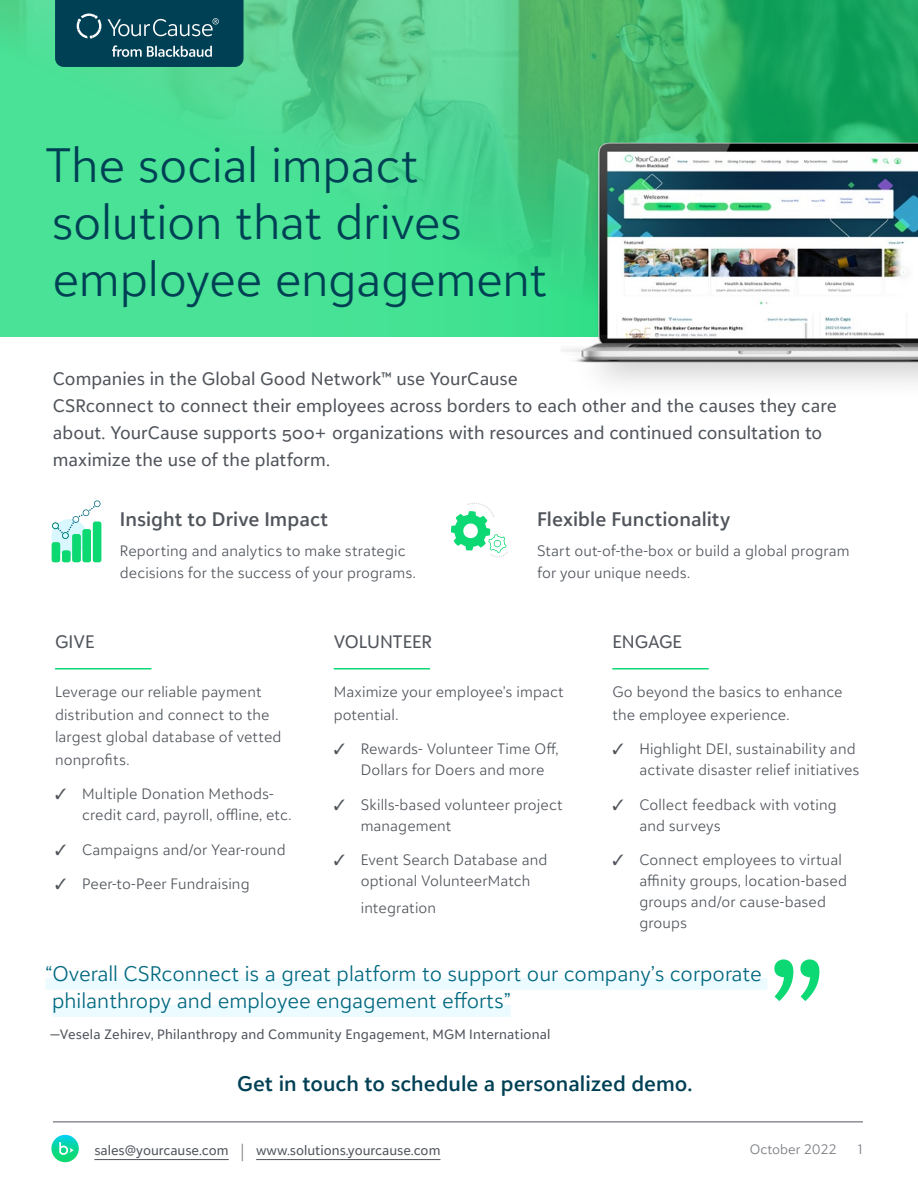
<style>
.page{position:relative;width:918px;height:1188px;background:#fff}
.page>*{position:absolute;margin:0;border:0;box-sizing:border-box;transform-origin:0 0}
.t1{font:300 48px/57px "BLKB Sans";letter-spacing:-.005em;color:#004054}
.t2{font:300 21px/27px "BLKB Sans";color:#006880}
.t3{font:600 21px "Blackbaud Sans";color:#004054}
.t4{font:600 19.5px "BLKB Sans";color:#51555c}
.t5{font:18px/27px "BLKB Sans";color:#51555c}
.t6{font:300 15px/21px "BLKB Sans";letter-spacing:.01em;color:#51555c}
.t7{font:13.5px "BLKB Sans";letter-spacing:.01em;color:#51555c}
.t8{font:300 13.5px "BLKB Sans";color:#74777d}
.s1{font-weight:300;font-size:20.25px;color:#74777d}
</style>
<div class="page">
<svg style="left:0;top:0;width:918px;height:337px;background:#47d48b"></svg>
<div style="left:45px;top:978px;width:722px;height:12px;background:#ebfbff"></div>
<div style="left:52px;top:1005px;width:459px;height:12px;background:#ebfbff"></div>
<svg style="left:774px;top:959px;width:45px;height:42px"></svg>
<svg style="left:451px;top:503px;width:57px;height:55px"></svg>
<hr style="left:55px;top:668px;width:96px;height:2px;background:#0cd973">
<hr style="left:334px;top:668px;width:96px;height:2px;background:#0cd973">
<hr style="left:612px;top:668px;width:97px;height:2px;background:#0cd973">
<hr style="left:53px;top:1122px;width:810px;height:1px;background:#51555c">
<hr style="left:94px;top:1159px;width:135px;height:1px;background:#51555c">
<hr style="left:256px;top:1159px;width:185px;height:1px;background:#51555c">
<svg style="left:51px;top:1135px;width:28px;height:27px"></svg>
<svg style="left:59px;top:1142px;width:15px;height:13px"></svg>
<img style="left:561px;top:78px;width:357px;height:305px">
<svg style="left:51px;top:519px;width:37px;height:37px"></svg>
<div style="left:52px;top:542px;width:8px;height:20px;background:#0dd973;border-radius:2px"></div>
<div style="left:62px;top:551px;width:8px;height:11px;background:#0dd973;border-radius:2px"></div>
<div style="left:72px;top:534px;width:9px;height:28px;background:#0dd973;border-radius:2px"></div>
<div style="left:83px;top:529px;width:8px;height:33px;background:#0dd973;border-radius:2px"></div>
<div style="left:93px;top:522px;width:8px;height:40px;background:#0dd973;border-radius:2px"></div>
<svg style="left:52px;top:500px;width:49px;height:39px"></svg>
<svg style="left:55px;top:0;width:189px;height:67px;background:#134e61"></svg>
<h1 class="t1" style="left:45px;top:136px;width:503px">The social impact solution that drives employee engagement</h1>
<p class="t5" style="left:53px;top:364px;width:785px">Companies in the Global Good Network™ use YourCause<br>CSRconnect to connect their employees across borders to each other and the causes they care about. YourCause supports 500+ organizations with resources and continued consultation to maximize the use of the platform.</p>
<h3 class="t4" style="left:120px;top:507px;width:210px">Insight to Drive Impact</h3>
<p class="t6" style="left:120px;top:539px;width:297px;line-height:22.5px">Reporting and analytics to make strategic decisions for the success of your programs.</p>
<h3 class="t4" style="left:537px;top:507px;width:195px">Flexible Functionality</h3>
<p class="t6" style="left:537px;top:539px;width:314px;line-height:22.5px">Start out-of-the-box or build a global program for your unique needs.</p>
<p class="t5" style="left:55px;top:628px;width:41px">GIVE</p>
<p class="t6" style="left:55px;top:681px;width:228px;line-height:22.5px">Leverage our reliable payment distribution and connect to the largest global database of vetted nonprofits.</p>
<p class="t6" style="left:82px;top:783px;width:211px;text-indent:-27px">✓ Multiple Donation Methods&shy;credit card, payroll, offline, etc.</p>
<p class="t6" style="left:55px;top:839px;width:232px">✓ Campaigns and/or Year-round</p>
<p class="t6" style="left:55px;top:873px;width:196px">✓ Peer-to-Peer Fundraising</p>
<p class="t5" style="left:334px;top:628px;width:100px">VOLUNTEER</p>
<p class="t6" style="left:334px;top:681px;width:232px;line-height:22.5px">Maximize your employee’s impact potential.</p>
<p class="t6" style="left:361px;top:738px;width:199px;text-indent:-27px">✓ Rewards- Volunteer Time Off,<br>Dollars for Doers and more</p>
<p class="t6" style="left:361px;top:794px;width:204px;text-indent:-27px">✓ Skills-based volunteer project management</p>
<p class="t6" style="left:361px;top:849px;width:188px;text-indent:-27px">✓ Event Search Database and optional VolunteerMatch</p>
<p class="t6" style="left:361px;top:897px;width:77px">integration</p>
<p class="t5" style="left:612px;top:628px;width:71px">ENGAGE</p>
<p class="t6" style="left:612px;top:681px;width:232px;line-height:22.5px">Go beyond the basics to enhance the employee experience.</p>
<p class="t6" style="left:612px;top:738px;width:249px;text-align:right">✓ Highlight DEI, sustainability and activate disaster relief initiatives</p>
<p class="t6" style="left:639px;top:794px;width:199px;text-indent:-27px">✓ Collect feedback with voting and surveys</p>
<p class="t6" style="left:639px;top:849px;width:209px;text-indent:-27px">✓ Connect employees to virtual affinity groups, location-based groups and/or cause-based groups</p>
<h2 class="t2" style="left:52px;top:960px;width:711px;text-indent:-7px">“Overall CSRconnect is a great platform to support our company’s corporate philanthropy and employee engagement efforts”</h2>
<p class="t7" style="left:50px;top:1026px;width:502px">—Vesela Zehirev, Philanthropy and Community Engagement, MGM International</p>
<h2 class="t3" style="left:237px;top:1070px;width:457px">Get in touch to schedule a personalized demo.</h2>
<p class="t7" style="left:94px;top:1142px;width:136px">sales@yourcause.com</p>
<p class="t8" style="left:750px;top:1141px;width:88px">October 2022</p>
<p class="t8" style="left:858px;top:1141px;width:6px">1</p>
<p class="t7" style="left:239px;top:1142px;width:203px"><span class="s1">|</span> www.solutions.yourcause.com</p>
</div>
